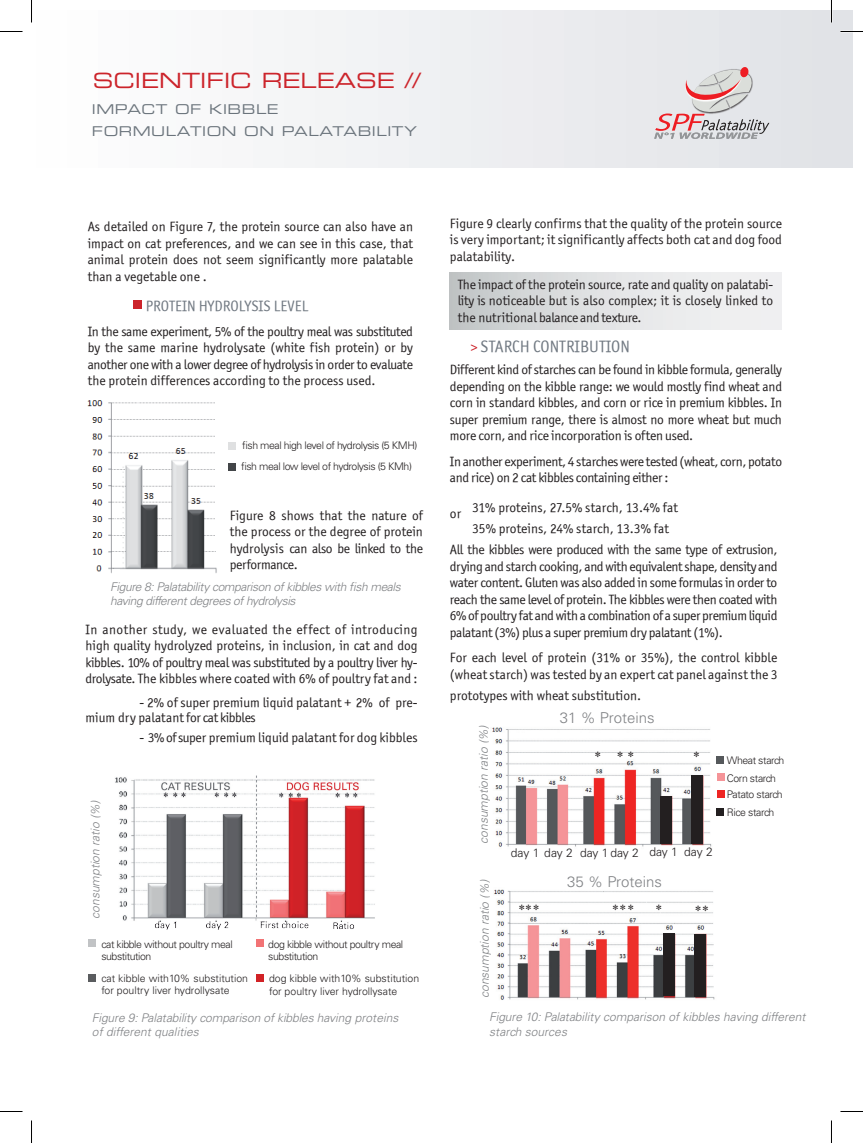
<style>
.page{position:relative;width:863px;height:1143px;background:#fff}
.page>*{position:absolute;margin:0;border:0;box-sizing:border-box;transform-origin:0 0}
.t1{font:21px "Eurostile LT Std Ex 2";color:#cc242b}
.t2{font:16.5px "Officina Sans ITCTT Book";color:#717982}
.t3{font:15px "Officina Sans ITCTT Book";color:#717982}
.t4{font:300 15px "Univers LT";color:#808285}
.t5{font:13.5px/16.5px "Officina Sans ITCTT Book";color:#231f20;text-align:justify}
.t6{font:13.5px/16.5px "Officina Sans ITCTT Book";letter-spacing:-.03em;color:#231f20}
.t7{font:13.5px/22.5px "Eurostile LT Std Ex 2";letter-spacing:.04em;color:#6b747c}
.t8{font:13.5px "Times New Roman";color:#231f20}
.t9{font:italic 300 12px/14.4px "Univers LT";letter-spacing:-.01em;color:#808285}
.t10{font:italic 300 12px/14.4px "Univers LT";letter-spacing:-.03em;color:#808285}
.t11{font:300 12px "Univers LT";letter-spacing:-.01em;color:#231f20}
.t12{font:300 10.5px/12.6px "Univers LT";letter-spacing:-.04em;color:#231f20}
.t13{font:300 10.5px/12.6px "Univers LT";color:#231f20}
.s1{font-size:13.5px;color:#cc242b}
</style>
<div class="page">
<div style="left:10px;top:10px;width:842px;height:158px;background:linear-gradient(to right,#fff,#e0e2e6)"></div>
<svg style="left:654px;top:67px;width:115px;height:72px"></svg>
<div style="left:133px;top:300px;width:8px;height:8px;background:#cc242b"></div>
<img style="left:87px;top:400px;width:130px;height:174px">
<div style="left:228px;top:442px;width:8px;height:8px;background:#dfe0e1"></div>
<div style="left:228px;top:463px;width:8px;height:7px;background:#424548"></div>
<div style="left:88px;top:939px;width:7px;height:8px;background:#c1c3c5"></div>
<div style="left:256px;top:939px;width:7px;height:8px;background:#f27375"></div>
<div style="left:88px;top:974px;width:7px;height:7px;background:#5a5c5f"></div>
<div style="left:257px;top:974px;width:7px;height:8px;background:#d12226"></div>
<img style="left:115px;top:775px;width:260px;height:155px">
<img style="left:492px;top:727px;width:220px;height:120px">
<div style="left:716px;top:757px;width:7px;height:7px;background:#55585b"></div>
<div style="left:716px;top:791px;width:8px;height:7px;background:#ee2523"></div>
<div style="left:716px;top:773px;width:8px;height:8px;background:#f59498"></div>
<div style="left:716px;top:809px;width:7px;height:7px;background:#231f20"></div>
<img style="left:494px;top:889px;width:221px;height:111px">
<div style="left:662px;top:934px;width:12px;height:62px;background:#231f20"></div>
<div style="left:694px;top:934px;width:11px;height:63px;background:#231f20"></div>
<div style="left:691px;top:776px;width:11px;height:68px;background:#231f20"></div>
<div style="left:660px;top:796px;width:11px;height:48px;background:#231f20"></div>
<div style="left:450px;top:273px;width:331px;height:57px;background:linear-gradient(to right,#c7cbcc,#f8f7f9)"></div>
<hr style="left:830px;top:0;width:2px;height:22px;background:#fff">
<svg style="left:0;top:31px;width:22px;height:1px"></svg>
<svg style="left:840px;top:31px;width:22px;height:1px"></svg>
<svg style="left:0;top:1111px;width:22px;height:1px"></svg>
<svg style="left:840px;top:1111px;width:22px;height:1px"></svg>
<svg style="left:31px;top:0;width:1px;height:22px"></svg>
<svg style="left:31px;top:1120px;width:1px;height:23px"></svg>
<svg style="left:831px;top:0;width:1px;height:22px"></svg>
<svg style="left:831px;top:1120px;width:1px;height:23px"></svg>
<h1 class="t1" style="left:93px;top:66px;width:69px">SCIENT</h1>
<h1 class="t1" style="left:200px;top:66px;width:81px">IFIC RELEA</h1>
<h1 class="t1" style="left:356px;top:66px;width:66px">SE //</h1>
<p class="t7" style="left:92px;top:98px;width:327px">IMPACT OF KIBBLE<br>FORMULATI ON ON PALATABI LITY</p>
<p class="t5" style="left:88px;top:218px;width:327px">As detailed on Figure 7, the protein source can also have an impact on cat preferences, and we can see in this case, that animal protein does not seem significantly more palatable than a vegetable one .</p>
<p class="t3" style="left:146px;top:297px;width:164px">PROTEIN HYDROLYSIS LEVEL</p>
<p class="t5" style="left:88px;top:323px;width:327px">In the same experiment, 5% of the poultry meal was substituted by the same marine hydrolysate (white fish protein) or by another one with a lower degree of hydrolysis in order to evaluate the protein differences according to the process used.</p>
<p class="t12" style="left:241px;top:435px;width:178px;line-height:21.3px">fish meal high level of hydrolysis (5 KMH) fish meal low level of hydrolysis (5 KMh)</p>
<p class="t5" style="left:230px;top:507px;width:195px">Figure 8 shows that the nature of the process or the degree of protein hydrolysis can also be linked to the performance.</p>
<p class="t10" style="left:110px;top:579px;width:292px">Figure 8: Palatability comparison of kibbles with fish meals having different degrees of hydrolysis</p>
<p class="t5" style="left:86px;top:621px;width:333px">In another study, we evaluated the effect of introducing high quality hydrolyzed proteins, in inclusion, in cat and dog kibbles. 10% of poultry meal was substituted by a poultry liver hy&shy;drolysate. The kibbles where coated with 6% of poultry fat and :</p>
<p class="t5" style="left:86px;top:695px;width:333px;line-height:15px;text-indent:54px">- 2% of super premium liquid palatant + 2% of pre&shy;mium dry palatant for cat kibbles</p>
<p class="t5" style="left:140px;top:729px;width:279px">- 3% of super premium liquid palatant for dog kibbles</p>
<p class="t9" style="left:88px;top:919px;width:120px;rotate:-90deg">consumption ratio (%)</p>
<p class="t12" style="left:101px;top:938px;width:133px">cat kibble without poultry meal substitution</p>
<p class="t12" style="left:268px;top:938px;width:136px">dog kibble without poultry meal substitution</p>
<p class="t13" style="left:101px;top:972px;width:148px">cat kibble with10% substitution for poultry liver hydrollysate</p>
<p class="t13" style="left:269px;top:972px;width:152px">dog kibble with10% substitution for poultry liver hydrollysate</p>
<p class="t9" style="left:92px;top:1010px;width:308px">Figure 9: Palatability comparison of kibbles having proteins of different qualities</p>
<p class="t5" style="left:450px;top:215px;width:333px">Figure 9 clearly confirms that the quality of the protein source is very important; it significantly affects both cat and dog food palatability.</p>
<p class="t5" style="left:457px;top:276px;width:317px">The impact of the protein source, rate and quality on palatabi&shy;lity is noticeable but is also complex; it is closely linked to the nutritional balance and texture.</p>
<p class="t2" style="left:471px;top:337px;width:160px"><span class="s1">&gt;</span> STARCH CONTRIBUTION</p>
<p class="t5" style="left:450px;top:361px;width:333px">Different kind of starches can be found in kibble formula, generally depending on the kibble range: we would mostly find wheat and corn in standard kibbles, and corn or rice in premium kibbles. In super premium range, there is almost no more wheat but much more corn, and rice incorporation is often used.</p>
<p class="t6" style="left:450px;top:453px;width:333px">In another experiment, 4 starches were tested (wheat, corn, potato and rice) on 2 cat kibbles containing either :</p>
<p class="t5" style="left:472px;top:497px;width:207px;line-height:21px">31% proteins, 27.5% starch, 13.4% fat<br>35% proteins, 24% starch, 13.3% fat</p>
<p class="t5" style="left:450px;top:505px;width:13px">or</p>
<p class="t5" style="left:450px;top:541px;width:329px">All the kibbles were produced with the same type of extrusion, drying and starch cooking, and with equivalent shape, density and water content. Gluten was also added in some formulas in order to reach the same level of protein. The kibbles were then coated with 6% of poultry fat and with a combination of a super premium liquid palatant (3%) plus a super premium dry palatant (1%).</p>
<p class="t5" style="left:450px;top:649px;width:329px">For each level of protein (31% or 35%), the control kibble (wheat starch) was tested by an expert cat panel against the 3</p>
<p class="t5" style="left:450px;top:687px;width:193px">prototypes with wheat substitution.</p>
<p class="t9" style="left:476px;top:844px;width:120px;rotate:-90deg">consumption ratio (%)</p>
<p class="t9" style="left:477px;top:998px;width:120px;rotate:-90deg">consumption ratio (%)</p>
<p class="t4" style="left:559px;top:708px;width:96px">31 % Proteins</p>
<p class="t8" style="left:594px;top:747px;width:41px">* **</p>
<p class="t8" style="left:693px;top:747px;width:8px">*</p>
<p class="t12" style="left:726px;top:751px;width:59px;line-height:18px">Wheat starch<br>Corn starch</p>
<p class="t12" style="left:726px;top:785px;width:57px;line-height:18px">Patato starch<br>Rice starch</p>
<p class="t11" style="left:511px;top:846px;width:203px">day 1 day 2 day 1 day 2 day 1 day 2</p>
<p class="t4" style="left:567px;top:872px;width:96px">35 % Proteins</p>
<p class="t8" style="left:518px;top:900px;width:23px">***</p>
<p class="t8" style="left:612px;top:901px;width:23px">***</p>
<p class="t8" style="left:655px;top:901px;width:8px">*</p>
<p class="t8" style="left:694px;top:901px;width:15px">**</p>
<p class="t9" style="left:489px;top:1010px;width:317px">Figure 10: Palatability comparison of kibbles having different starch sources</p>
</div>
